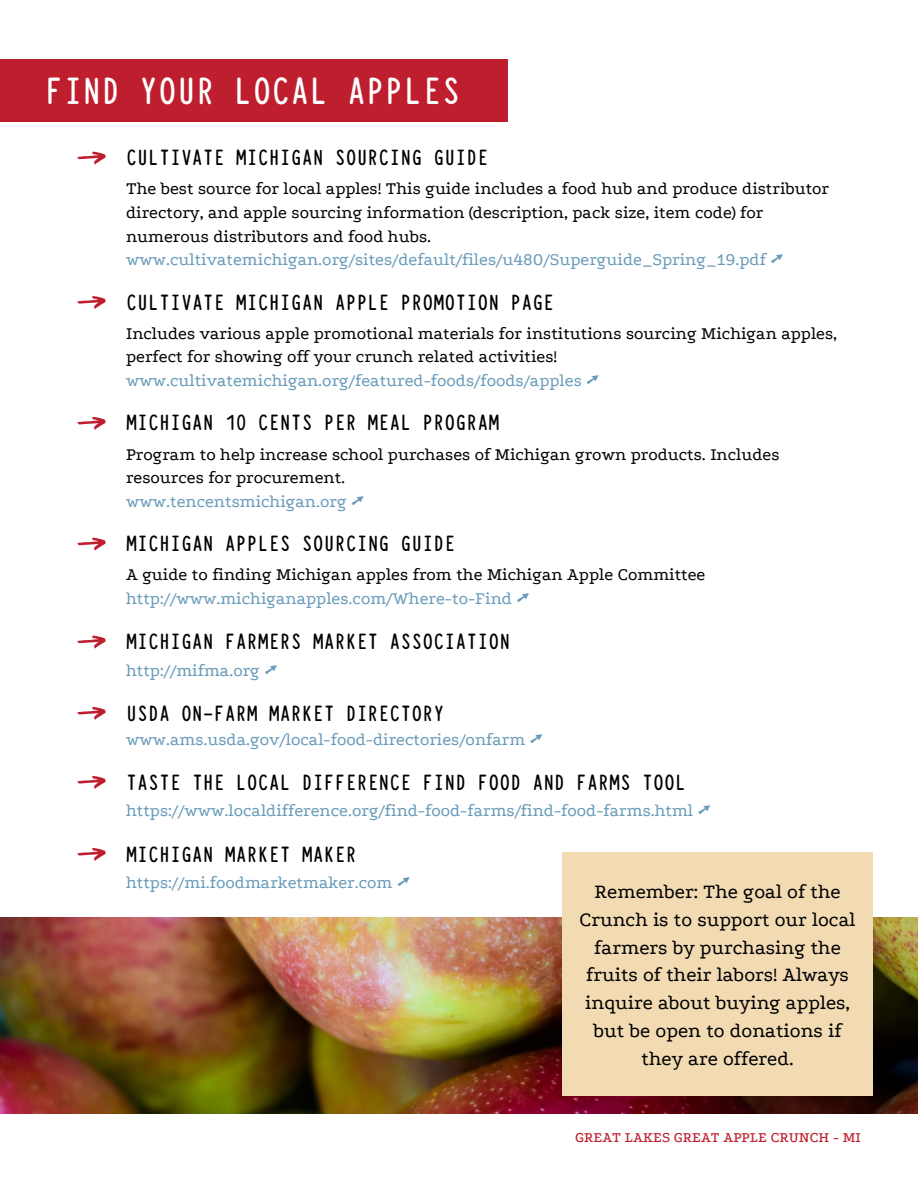
<style>
.page{position:relative;width:918px;height:1188px;background:#fff}
.page>*{position:absolute;margin:0;border:0;box-sizing:border-box;transform-origin:0 0}
.t1{font:700 42px "Typewriter Condensed";color:#fff}
.t2{font:700 24.45px "Typewriter Condensed";color:#000}
.t3{font:20.7px/27.8px "Podkova";color:#000;text-align:center}
.t4{font:18px/23.7px "Podkova";color:#000}
.t5{font:18px "Podkova";color:#689bba}
.t6{font:500 15px "Podkova";color:#be1e2d}
.s1{font-family:"Free Serif"}
.s2{color:#689bba}
.s3{font-family:"Free Serif";color:#689bba}
</style>
<div class="page">
<img style="left:0;top:917px;width:918px;height:196px">
<div style="left:0;top:60px;width:508px;height:62px;background:#be1e2d"></div>
<div style="left:563px;top:852px;width:310px;height:244px;background:#f2dbb3"></div>
<svg style="left:77px;top:152px;width:29px;height:13px"></svg>
<svg style="left:77px;top:296px;width:29px;height:13px"></svg>
<svg style="left:77px;top:417px;width:29px;height:13px"></svg>
<svg style="left:77px;top:636px;width:29px;height:13px"></svg>
<svg style="left:77px;top:776px;width:29px;height:13px"></svg>
<svg style="left:77px;top:707px;width:29px;height:13px"></svg>
<svg style="left:77px;top:538px;width:29px;height:13px"></svg>
<svg style="left:77px;top:848px;width:29px;height:13px"></svg>
<p class="t1" style="left:45px;top:61px;width:417px">FIND YOUR LOCAL APPLES</p>
<p class="t2" style="left:126px;top:140px;width:364px">CULTIVATE MICHIGAN SOURCING GUIDE</p>
<p class="t4" style="left:126px;top:177px;width:705px">The best source for local apples! This guide includes a food hub and produce distributor directory, and apple sourcing information (description, pack size, item code) for numerous distributors and food hubs.</p>
<p class="t5" style="left:126px;top:250px;width:659px">www.cultivatemichigan.org/sites/default/files/u480/Superguide_Spring_19.pdf <span class="s1">➚</span></p>
<p class="t2" style="left:126px;top:284px;width:430px">CULTIVATE MICHIGAN APPLE PROMOTION PAGE</p>
<p class="t4" style="left:126px;top:321px;width:712px">Includes various apple promotional materials for institutions sourcing Michigan apples, perfect for showing off your crunch related activities! <span class="s2">www.cultivatemichigan.org/featured-foods/foods/apples</span> <span class="s3">➚</span></p>
<p class="t2" style="left:126px;top:405px;width:375px">MICHIGAN 10 CENTS PER MEAL PROGRAM</p>
<p class="t4" style="left:126px;top:442px;width:655px">Program to help increase school purchases of Michigan grown products. Includes resources for procurement.</p>
<p class="t5" style="left:126px;top:491px;width:240px">www.tencentsmichigan.org <span class="s1">➚</span></p>
<p class="t2" style="left:126px;top:526px;width:331px">MICHIGAN APPLES SOURCING GUIDE</p>
<p class="t4" style="left:126px;top:563px;width:581px">A guide to finding Michigan apples from the Michigan Apple Committee</p>
<p class="t5" style="left:126px;top:588px;width:405px">http://www.michiganapples.com/Where-to-Find <span class="s1">➚</span></p>
<p class="t2" style="left:126px;top:624px;width:386px">MICHIGAN FARMERS MARKET ASSOCIATION</p>
<p class="t5" style="left:126px;top:661px;width:153px">http://mifma.org <span class="s1">➚</span></p>
<p class="t2" style="left:126px;top:695px;width:320px">USDA ON-FARM MARKET DIRECTORY</p>
<p class="t5" style="left:126px;top:730px;width:419px">www.ams.usda.gov/local-food-directories/onfarm <span class="s1">➚</span></p>
<p class="t2" style="left:126px;top:764px;width:561px">TASTE THE LOCAL DIFFERENCE FIND FOOD AND FARMS TOOL</p>
<p class="t5" style="left:126px;top:801px;width:587px">https://www.localdifference.org/find-food-farms/find-food-farms.html <span class="s1">➚</span></p>
<p class="t2" style="left:126px;top:836px;width:232px">MICHIGAN MARKET MAKER</p>
<p class="t5" style="left:126px;top:873px;width:286px">https://mi.foodmarketmaker.com <span class="s1">➚</span></p>
<p class="t3" style="left:580px;top:878px;width:278px">Remember: The goal of the<br>Crunch is to support our local farmers by purchasing the fruits of their labors! Always inquire about buying apples, but be open to donations if they are offered.</p>
<p class="t6" style="left:575px;top:1129px;width:287px">GREAT LAKES GREAT APPLE CRUNCH - MI</p>
</div>
